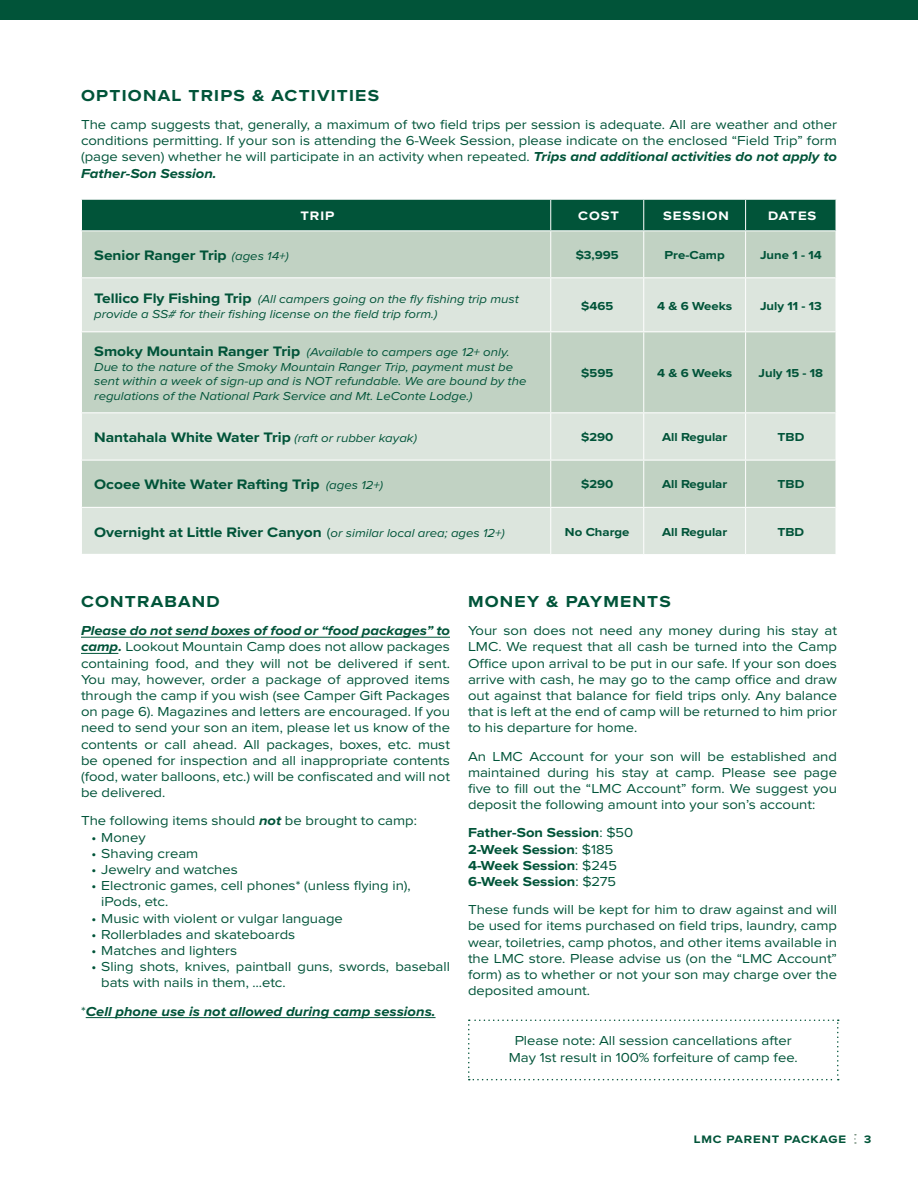
<style>
.page{position:relative;width:918px;height:1188px;background:#fff}
.page>*{position:absolute;margin:0;border:0;box-sizing:border-box;transform-origin:0 0}
.t1{font:700 16.5px "Proxima Nova Wide";letter-spacing:.075em;color:#015439}
.t2{font:700 14.25px "Proxima Nova Wide";color:#015439}
.t3{font:13.5px/16.2px "Proxima Nova Wide";color:#015439;text-align:justify}
.t4{font:700 13.5px/16.2px "Proxima Nova Wide";color:#015439}
.t5{font:italic 700 13.5px "Proxima Nova Wide";color:#015439}
.t6{font:700 12.75px "Proxima Nova Wide";letter-spacing:.075em;color:#fff}
.t7{font:italic 12px/14.4px "Proxima Nova Wide";color:#015439}
.t8{font:700 12px "Proxima Nova Wide";color:#015439}
.t9{font:700 11.25px "Proxima Nova Wide";letter-spacing:.075em;color:#015439}
.s1{font-weight:700;font-style:italic}
.s2{font-weight:400;font-style:italic;font-size:12px}
.s3{font-weight:700;font-style:normal;font-size:14.25px}
.s4{font-weight:400;font-size:13.5px}
.s5{font-weight:400;font-style:normal}
.s6{font-weight:400}
</style>
<div class="page">
<hr style="left:81px;top:637px;width:369px;height:1px;background:#015439">
<hr style="left:81px;top:653px;width:37px;height:1px;background:#015439">
<hr style="left:86px;top:1017px;width:350px;height:1px;background:#015439">
<div style="left:0;top:0;width:918px;height:19px;background:#015439"></div>
<svg style="left:854px;top:1134px;width:2px;height:10px"></svg>
<svg style="left:468px;top:1020px;width:371px;height:60px"></svg>
<div style="left:82px;top:200px;width:754px;height:30px;background:#015439"></div>
<div style="left:82px;top:231px;width:754px;height:46px;background:#c1d2c3"></div>
<svg style="left:82px;top:278px;width:754px;height:276px;background:#cfdcd1"></svg>
<hr style="left:550px;top:200px;width:1px;height:30px;background:#fff">
<hr style="left:643px;top:200px;width:1px;height:30px;background:#fff">
<hr style="left:745px;top:200px;width:1px;height:30px;background:#fff">
<hr style="left:550px;top:231px;width:1px;height:46px;background:#fff">
<hr style="left:643px;top:231px;width:1px;height:46px;background:#fff">
<hr style="left:745px;top:231px;width:1px;height:46px;background:#fff">
<hr style="left:550px;top:278px;width:1px;height:53px;background:#fff">
<hr style="left:643px;top:278px;width:1px;height:53px;background:#fff">
<hr style="left:745px;top:278px;width:1px;height:53px;background:#fff">
<hr style="left:81px;top:331px;width:470px;height:1px;background:#fff">
<hr style="left:550px;top:332px;width:1px;height:80px;background:#fff">
<hr style="left:643px;top:332px;width:1px;height:80px;background:#fff">
<hr style="left:745px;top:332px;width:1px;height:80px;background:#fff">
<hr style="left:81px;top:412px;width:470px;height:1px;background:#fff">
<hr style="left:550px;top:413px;width:1px;height:47px;background:#fff">
<hr style="left:643px;top:413px;width:1px;height:47px;background:#fff">
<hr style="left:745px;top:413px;width:1px;height:47px;background:#fff">
<hr style="left:81px;top:460px;width:470px;height:1px;background:#fff">
<hr style="left:551px;top:460px;width:93px;height:1px;background:#fff">
<hr style="left:550px;top:461px;width:1px;height:46px;background:#fff">
<hr style="left:644px;top:460px;width:102px;height:1px;background:#fff">
<hr style="left:643px;top:461px;width:1px;height:46px;background:#fff">
<hr style="left:746px;top:460px;width:90px;height:1px;background:#fff">
<hr style="left:745px;top:461px;width:1px;height:46px;background:#fff">
<hr style="left:81px;top:507px;width:470px;height:1px;background:#fff">
<hr style="left:551px;top:507px;width:93px;height:1px;background:#fff">
<hr style="left:550px;top:508px;width:1px;height:46px;background:#fff">
<hr style="left:644px;top:507px;width:102px;height:1px;background:#fff">
<hr style="left:643px;top:508px;width:1px;height:46px;background:#fff">
<hr style="left:746px;top:507px;width:90px;height:1px;background:#fff">
<hr style="left:745px;top:508px;width:1px;height:46px;background:#fff">
<hr style="left:551px;top:331px;width:93px;height:1px;background:#fff">
<hr style="left:644px;top:331px;width:102px;height:1px;background:#fff">
<hr style="left:746px;top:331px;width:90px;height:1px;background:#fff">
<hr style="left:551px;top:412px;width:93px;height:1px;background:#fff">
<hr style="left:644px;top:412px;width:102px;height:1px;background:#fff">
<hr style="left:746px;top:412px;width:90px;height:1px;background:#fff">
<p class="t1" style="left:81px;top:83px;width:300px">OPTIONAL TRIPS &amp; ACTIVITIES</p>
<p class="t3" style="left:81px;top:116px;width:758px">The camp suggests that, generally, a maximum of two field trips per session is adequate. All are weather and other conditions permitting. If your son is attending the 6-Week Session, please indicate on the enclosed “Field Trip” form (page seven) whether he will participate in an activity when repeated. <span class="s1">Trips and additional activities do not apply to Father-Son Session.</span></p>
<p class="t6" style="left:301px;top:206px;width:35px">TRIP</p>
<p class="t6" style="left:578px;top:206px;width:42px">COST</p>
<p class="t6" style="left:663px;top:206px;width:67px">SESSION</p>
<p class="t6" style="left:768px;top:206px;width:50px">DATES</p>
<p class="t2" style="left:94px;top:244px;width:196px">Senior Ranger Trip <span class="s2">(ages 14+)</span></p>
<p class="t8" style="left:576px;top:246px;width:45px">$3,995</p>
<p class="t8" style="left:665px;top:246px;width:62px">Pre-Camp</p>
<p class="t8" style="left:760px;top:246px;width:63px">June 1 - 14</p>
<p class="t7" style="left:94px;top:292px;width:426px"><span class="s3">Tellico Fly Fishing Trip</span> (All campers going on the fly fishing trip must provide a SS# for their fishing license on the field trip form.)</p>
<p class="t8" style="left:581px;top:297px;width:34px">$465</p>
<p class="t8" style="left:657px;top:297px;width:77px">4 &amp; 6 Weeks</p>
<p class="t8" style="left:760px;top:297px;width:63px">July 11 - 13</p>
<p class="t7" style="left:94px;top:345px;width:434px"><span class="s3">Smoky Mountain Ranger Trip</span> (Available to campers age 12+ only.<br>Due to the nature of the Smoky Mountain Ranger Trip, payment must be sent within a week of sign-up and is NOT refundable. We are bound by the regulations of the National Park Service and Mt. LeConte Lodge.)</p>
<p class="t8" style="left:581px;top:364px;width:34px">$595</p>
<p class="t8" style="left:657px;top:364px;width:77px">4 &amp; 6 Weeks</p>
<p class="t8" style="left:759px;top:364px;width:66px">July 15 - 18</p>
<p class="t2" style="left:94px;top:427px;width:324px">Nantahala White Water Trip <span class="s2">(raft or rubber kayak)</span></p>
<p class="t8" style="left:581px;top:428px;width:34px">$290</p>
<p class="t8" style="left:662px;top:428px;width:67px">All Regular</p>
<p class="t8" style="left:778px;top:428px;width:28px">TBD</p>
<p class="t2" style="left:94px;top:474px;width:290px">Ocoee White Water Rafting Trip <span class="s2">(ages 12+)</span></p>
<p class="t8" style="left:581px;top:475px;width:34px">$290</p>
<p class="t8" style="left:662px;top:475px;width:67px">All Regular</p>
<p class="t8" style="left:778px;top:475px;width:28px">TBD</p>
<p class="t2" style="left:94px;top:521px;width:412px">Overnight at Little River Canyon <span class="s4">(</span><span class="s2">or similar local area; ages 12+)</span></p>
<p class="t8" style="left:565px;top:523px;width:66px">No Charge</p>
<p class="t8" style="left:662px;top:523px;width:67px">All Regular</p>
<p class="t8" style="left:778px;top:523px;width:28px">TBD</p>
<p class="t1" style="left:81px;top:589px;width:140px">CONTRABAND</p>
<p class="t3" style="left:81px;top:622px;width:371px"><span class="s1">Please do not send boxes of food or “food packages” to camp.</span> Lookout Mountain Camp does not allow packages containing food, and they will not be delivered if sent.<br>You may, however, order a package of approved items through the camp if you wish (see Camper Gift Packages on page 6). Magazines and letters are encouraged. If you need to send your son an item, please let us know of the contents or call ahead. All packages, boxes, etc. must be opened for inspection and all inappropriate contents (food, water balloons, etc.) will be confiscated and will not be delivered.</p>
<p class="t3" style="left:81px;top:812px;width:337px">The following items should <span class="s1">not</span> be brought to camp:</p>
<p class="t3" style="left:92px;top:828px;width:56px">• Money</p>
<p class="t3" style="left:92px;top:845px;width:108px">• Shaving cream</p>
<p class="t3" style="left:92px;top:861px;width:148px">• Jewelry and watches</p>
<p class="t3" style="left:101px;top:877px;width:311px;text-indent:-10px">• Electronic games, cell phones* (unless flying in), iPods, etc.</p>
<p class="t3" style="left:92px;top:909px;width:253px">• Music with violent or vulgar language</p>
<p class="t3" style="left:92px;top:926px;width:205px">• Rollerblades and skateboards</p>
<p class="t3" style="left:92px;top:942px;width:147px">• Matches and lighters</p>
<p class="t3" style="left:101px;top:958px;width:350px;text-indent:-10px">• Sling shots, knives, paintball guns, swords, baseball bats with nails in them, …etc.</p>
<p class="t5" style="left:81px;top:1001px;width:356px"><span class="s5">*</span>Cell phone use is not allowed during camp sessions.</p>
<p class="t1" style="left:468px;top:589px;width:204px">MONEY &amp; PAYMENTS</p>
<p class="t3" style="left:468px;top:622px;width:371px">Your son does not need any money during his stay at LMC. We request that all cash be turned into the Camp Office upon arrival to be put in our safe. If your son does arrive with cash, he may go to the camp office and draw out against that balance for field trips only. Any balance that is left at the end of camp will be returned to him prior to his departure for home.</p>
<p class="t3" style="left:468px;top:747px;width:371px">An LMC Account for your son will be established and maintained during his stay at camp. Please see page five to fill out the “LMC Account” form. We suggest you deposit the following amount into your son’s account:</p>
<p class="t4" style="left:468px;top:824px;width:167px">Father-Son Session<span class="s6">: $50<br></span>2-Week Session<span class="s6">: $185<br></span>4-Week Session<span class="s6">: $245<br></span>6-Week Session<span class="s6">: $275</span></p>
<p class="t3" style="left:468px;top:901px;width:371px">These funds will be kept for him to draw against and will be used for items purchased on field trips, laundry, camp wear, toiletries, camp photos, and other items available in the LMC store. Please advise us (on the “LMC Account” form) as to whether or not your son may charge over the deposited amount.</p>
<p class="t3" style="left:509px;top:1032px;width:290px;text-align:center">Please note: All session cancellations after<br>May 1st result in 100% forfeiture of camp fee.</p>
<p class="t9" style="left:694px;top:1131px;width:154px">LMC PARENT PACKAGE</p>
<p class="t9" style="left:864px;top:1131px;width:9px">3</p>
</div>
